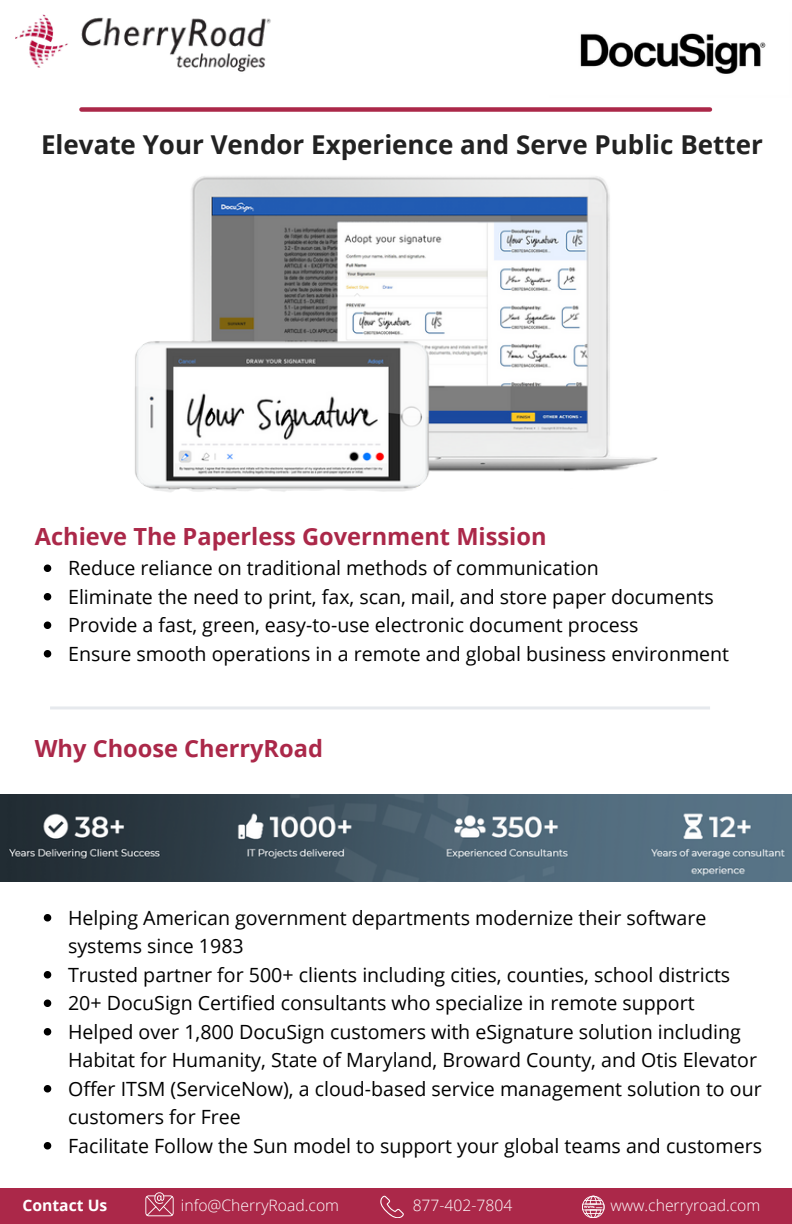
<style>
.page{position:relative;width:792px;height:1224px;background:#fff}
.page>*{position:absolute;margin:0;border:0;box-sizing:border-box;transform-origin:0 0}
.t1{font:700 26px "Open Sans";color:#222}
.t2{font:700 23.6px "Open Sans";color:#ab2849}
.t3{font:19.6px/28.4px "Open Sans";color:#000}
.t4{font:300 15.8px "Open Sans";color:#fff}
.t5{font:700 15.8px "Open Sans";color:#fff}
</style>
<div class="page">
<svg style="left:44px;top:565px;width:7px;height:7px"></svg>
<svg style="left:44px;top:593px;width:7px;height:8px"></svg>
<svg style="left:44px;top:622px;width:7px;height:7px"></svg>
<svg style="left:44px;top:650px;width:7px;height:8px"></svg>
<svg style="left:44px;top:914px;width:7px;height:8px"></svg>
<svg style="left:44px;top:971px;width:7px;height:8px"></svg>
<svg style="left:44px;top:1000px;width:7px;height:7px"></svg>
<svg style="left:44px;top:1028px;width:7px;height:8px"></svg>
<svg style="left:44px;top:1085px;width:7px;height:8px"></svg>
<svg style="left:44px;top:1142px;width:7px;height:8px"></svg>
<div style="left:81px;top:107px;width:629px;height:5px;background:#ab2849"></div>
<img style="left:15px;top:14px;width:256px;height:58px">
<div style="left:0;top:1189px;width:792px;height:35px;background:#ab2849"></div>
<svg style="left:145px;top:1192px;width:29px;height:24px"></svg>
<svg style="left:380px;top:1196px;width:24px;height:22px"></svg>
<svg style="left:582px;top:1196px;width:23px;height:22px"></svg>
<img style="left:580px;top:33px;width:186px;height:41px">
<img style="left:135px;top:176px;width:523px;height:316px">
<img style="left:0;top:795px;width:792px;height:87px">
<hr style="left:50px;top:706px;width:660px;height:3px;background:#e6e9ed">
<p class="t1" style="left:41px;top:127px;width:723px">Elevate Your Vendor Experience and Serve Public Better</p>
<p class="t2" style="left:35px;top:520px;width:513px">Achieve The Paperless Government Mission</p>
<p class="t3" style="left:68px;top:553px;width:532px">Reduce reliance on traditional methods of communication</p>
<p class="t3" style="left:68px;top:582px;width:647px">Eliminate the need to print, fax, scan, mail, and store paper documents</p>
<p class="t3" style="left:68px;top:610px;width:572px">Provide a fast, green, easy-to-use electronic document process</p>
<p class="t3" style="left:68px;top:639px;width:663px">Ensure smooth operations in a remote and global business environment</p>
<p class="t2" style="left:35px;top:731px;width:290px">Why Choose CherryRoad</p>
<p class="t3" style="left:68px;top:903px;width:640px">Helping American government departments modernize their software systems since 1983</p>
<p class="t3" style="left:68px;top:960px;width:664px">Trusted partner for 500+ clients including cities, counties, school districts</p>
<p class="t3" style="left:68px;top:988px;width:628px">20+ DocuSign Certified consultants who specialize in remote support</p>
<p class="t3" style="left:68px;top:1017px;width:690px">Helped over 1,800 DocuSign customers with eSignature solution including<br>Habitat for Humanity, State of Maryland, Broward County, and Otis Elevator</p>
<p class="t3" style="left:68px;top:1074px;width:695px">Offer ITSM (ServiceNow), a cloud-based service management solution to our customers for Free</p>
<p class="t3" style="left:68px;top:1131px;width:695px">Facilitate Follow the Sun model to support your global teams and customers</p>
<p class="t5" style="left:22px;top:1194px;width:87px">Contact Us</p>
<p class="t4" style="left:181px;top:1194px;width:160px">info@CherryRoad.com</p>
<p class="t4" style="left:413px;top:1194px;width:101px">877-402-7804</p>
<p class="t4" style="left:611px;top:1194px;width:151px">www.cherryroad.com</p>
</div>
